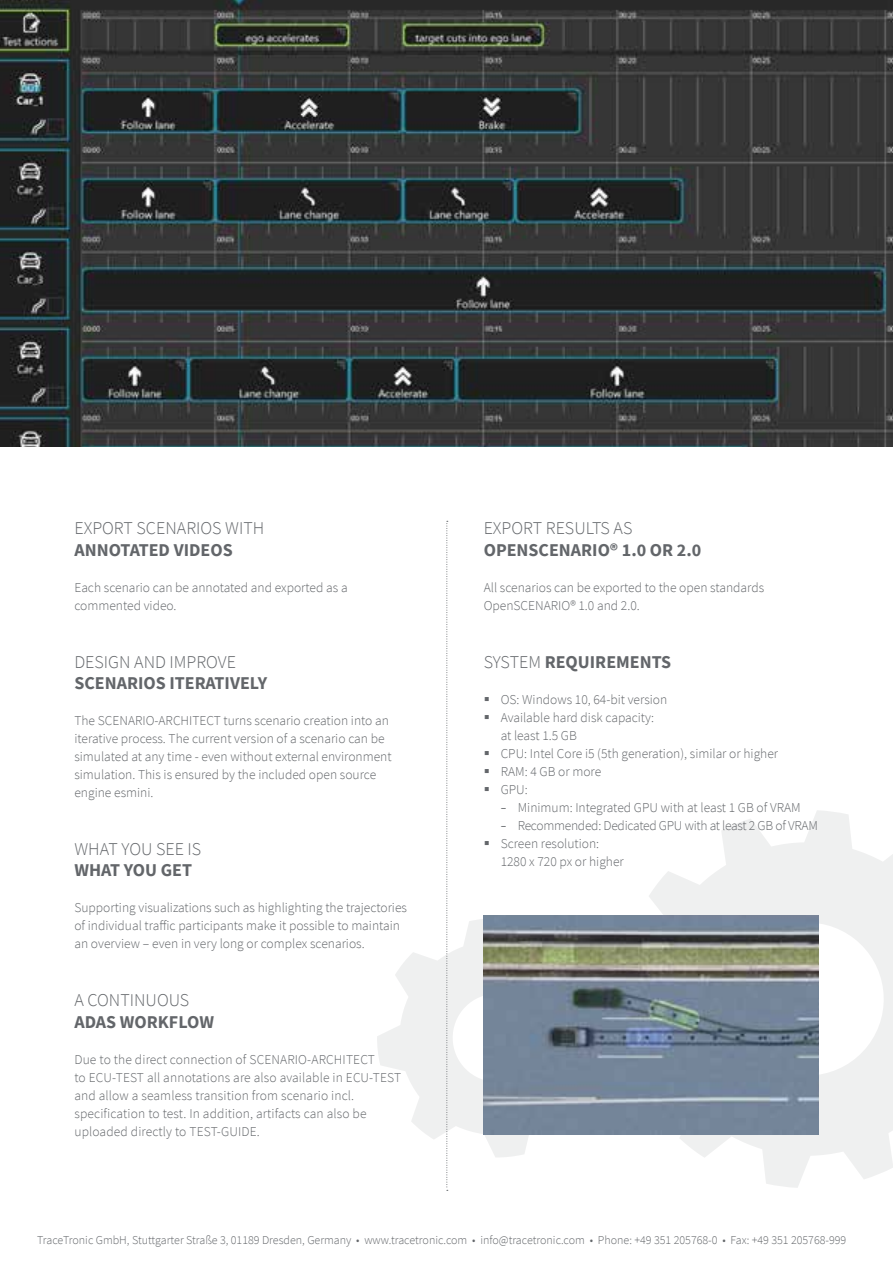
<style>
.page{position:relative;width:893px;height:1263px;background:#fff}
.page>*{position:absolute;margin:0;border:0;box-sizing:border-box;transform-origin:0 0}
.Subheadline{font:700 18px/21.6px "Source Sans Pro";color:#63666a}
.Subheadline-2{font:300 18px/21.6px "Source Sans Pro";color:#63666a}
.Fließtext{font:700 18px/21.6px "Source Sans Pro";color:#63666a}
.Fließtext-2{font:300 13.5px/18px "Source Sans Pro";color:#63666a}
.Fließtext-3{font:300 13.5px "Source Sans Pro";letter-spacing:-.02em;color:#63666a}
.Fließtext-4{font:300 12px "Source Sans Pro";color:#63666a}
.s1{font-weight:700}
.s2{font-weight:300}
.s3{font-weight:400}
</style>
<div class="page">
<svg style="left:377px;top:810px;width:516px;height:378px"></svg>
<svg style="left:446px;top:521px;width:2px;height:670px"></svg>
<img style="left:0;top:0;width:893px;height:446px">
<img style="left:484px;top:916px;width:335px;height:218px">
<svg style="left:485px;top:841px;width:4px;height:4px"></svg>
<p class="Subheadline-2" style="left:74px;top:518px;width:191px">EXPORT SCENARIOS WITH<br><span class="s1">ANNOTATED VIDEOS</span></p>
<p class="Fließtext-2" style="left:74px;top:579px;width:275px">Each scenario can be annotated and exported as a commented video.</p>
<p class="Subheadline" style="left:74px;top:651px;width:194px"><span class="s2">DESIGN AND IMPROVE<br></span>SCENARIOS ITERATIVELY</p>
<p class="Fließtext-2" style="left:74px;top:712px;width:319px">The SCENARIO-ARCHITECT turns scenario creation into an iterative process. The current version of a scenario can be simulated at any time - even without external environment simulation. This is ensured by the included open source engine esmini.</p>
<p class="Subheadline-2" style="left:74px;top:838px;width:128px">WHAT YOU SEE IS<br><span class="s1">WHAT YOU GET</span></p>
<p class="Fließtext-2" style="left:74px;top:899px;width:334px">Supporting visualizations such as highlighting the trajectories of individual traffic participants make it possible to maintain an overview – even in very long or complex scenarios.</p>
<p class="Fließtext" style="left:74px;top:989px;width:141px"><span class="s2">A CONTINUOUS<br></span>ADAS WORKFLOW</p>
<p class="Fließtext-2" style="left:74px;top:1050px;width:328px">Due to the direct connection of SCENARIO-ARCHITECT<br>to ECU-TEST all annotations are also available in ECU-TEST and allow a seamless transition from scenario incl. specification to test. In addition, artifacts can also be uploaded directly to TEST-GUIDE.</p>
<p class="Subheadline" style="left:484px;top:517px;width:219px"><span class="s2">EXPORT RESULTS AS<br></span>OPENSCENARIO® 1.0 OR 2.0</p>
<p class="Fließtext-2" style="left:484px;top:579px;width:282px">All scenarios can be exported to the open standards<br>OpenSCENARIO® 1.0 and 2.0.</p>
<p class="Subheadline" style="left:484px;top:651px;width:189px"><span class="s2">SYSTEM</span> REQUIREMENTS</p>
<p class="Fließtext-2" style="left:501px;top:690px;width:168px">OS: Windows 10, 64-bit version</p>
<p class="Fließtext-2" style="left:501px;top:708px;width:155px">Available hard disk capacity: at least 1.5 GB</p>
<p class="Fließtext-2" style="left:501px;top:744px;width:279px">CPU: Intel Core i5 (5th generation), similar or higher</p>
<p class="Fließtext-2" style="left:501px;top:762px;width:102px">RAM: 4 GB or more</p>
<p class="Fließtext-2" style="left:501px;top:780px;width:29px">GPU:</p>
<p class="Fließtext-2" style="left:501px;top:798px;width:301px"><span class="s3">؞</span> Minimum: Integrated GPU with at least 1 GB of VRAM</p>
<p class="Fließtext-3" style="left:501px;top:817px;width:319px"><span class="s3">؞</span> Recommended: Dedicated GPU with at least 2 GB of VRAM</p>
<p class="Fließtext-2" style="left:501px;top:834px;width:125px">Screen resolution:<br>1280 x 720 px or higher</p>
<p class="Fließtext-4" style="left:37px;top:1233px;width:811px">TraceTronic GmbH, Stuttgarter Straße 3, 01189 Dresden, Germany • www.tracetronic.com • info@tracetronic.com • Phone: +49 351 205768-0 • Fax: +49 351 205768-999</p>
</div>
